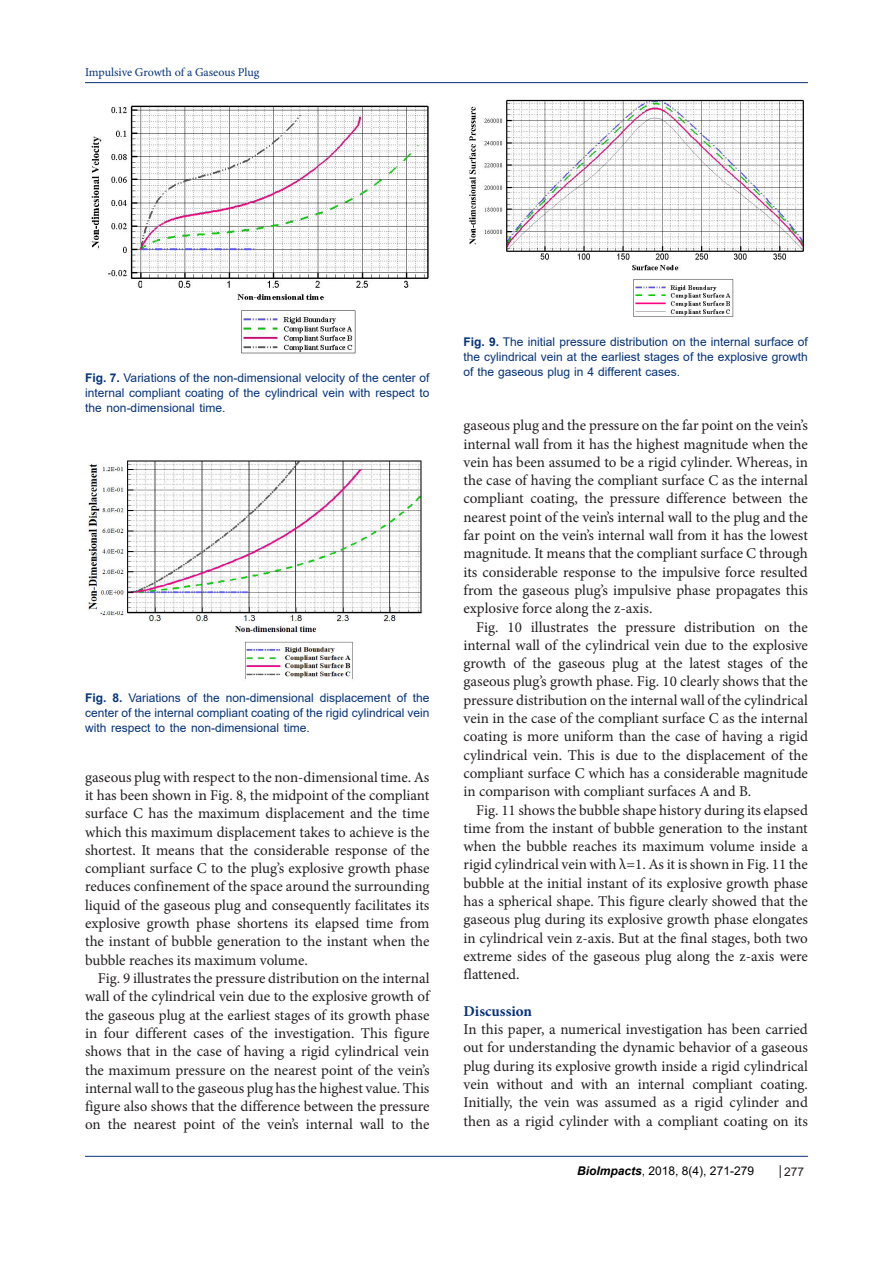
<style>
.page{position:relative;width:893px;height:1263px;background:#fff}
.page>*{position:absolute;margin:0;border:0;box-sizing:border-box;transform-origin:0 0}
.t1{font:15px/18.3px "Minion Pro";letter-spacing:-.005em;color:#231f20;text-align:justify}
.t2{font:700 15px "Minion Pro";color:#053278}
.t3{font:12px/15px "Arial";color:#053278;text-align:justify}
.t4{font:12px "Minion Pro";letter-spacing:-.005em;color:#053278}
.t5{font:12px "Arial";color:#000}
.t6{font:12px "Arial";color:#231f20}
.s1{font-weight:700}
.s2{font-weight:700;font-style:italic}
.s3{color:#150000}
</style>
<div class="page">
<hr style="left:85px;top:82px;width:723px;height:1px;background:#053278">
<hr style="left:85px;top:1156px;width:723px;height:1px;background:#053278">
<svg style="left:780px;top:1165px;width:1px;height:13px"></svg>
<img style="left:90px;top:105px;width:339px;height:249px">
<img style="left:88px;top:460px;width:334px;height:219px">
<img style="left:469px;top:99px;width:339px;height:218px">
<p class="t4" style="left:85px;top:64px;width:176px">Impulsive Growth of a Gaseous Plug</p>
<p class="t3" style="left:85px;top:370px;width:346px"><span class="s1">Fig. 7.</span> Variations of the non-dimensional velocity of the center of internal compliant coating of the cylindrical vein with respect to the non-dimensional time.</p>
<p class="t3" style="left:85px;top:690px;width:346px"><span class="s1">Fig. 8.</span> Variations of the non-dimensional displacement of the center of the internal compliant coating of the rigid cylindrical vein with respect to the non-dimensional time.</p>
<p class="t1" style="left:85px;top:768px;width:346px">gaseous plug with respect to the non-dimensional time. As it has been shown in Fig. 8, the midpoint of the compliant surface C has the maximum displacement and the time which this maximum displacement takes to achieve is the shortest. It means that the considerable response of the compliant surface C to the plug’s explosive growth phase reduces confinement of the space around the surrounding liquid of the gaseous plug and consequently facilitates its explosive growth phase shortens its elapsed time from the instant of bubble generation to the instant when the bubble reaches its maximum volume.</p>
<p class="t1" style="left:85px;top:969px;width:346px;text-indent:13px">Fig. 9 illustrates the pressure distribution on the internal wall of the cylindrical vein due to the explosive growth of the gaseous plug at the earliest stages of its growth phase in four different cases of the investigation. This figure shows that in the case of having a rigid cylindrical vein the maximum pressure on the nearest point of the vein’s internal wall to the gaseous plug has the highest value. This figure also shows that the difference between the pressure on the nearest point of the vein’s internal wall to the</p>
<p class="t3" style="left:463px;top:334px;width:346px"><span class="s1">Fig. 9.</span> The initial pressure distribution on the internal surface of the cylindrical vein at the earliest stages of the explosive growth of the gaseous plug in 4 different cases.</p>
<p class="t1" style="left:463px;top:416px;width:346px">gaseous plug and the pressure on the far point on the vein’s internal wall from it has the highest magnitude when the vein has been assumed to be a rigid cylinder. Whereas, in the case of having the compliant surface C as the internal compliant coating, the pressure difference between the nearest point of the vein’s internal wall to the plug and the far point on the vein’s internal wall from it has the lowest magnitude. It means that the compliant surface C through its considerable response to the impulsive force resulted from the gaseous plug’s impulsive phase propagates this explosive force along the z-axis.</p>
<p class="t1" style="left:463px;top:618px;width:346px;text-indent:13px">Fig. 10 illustrates the pressure distribution on the internal wall of the cylindrical vein due to the explosive growth of the gaseous plug at the latest stages of the gaseous plug’s growth phase. Fig. 10 clearly shows that the pressure distribution on the internal wall of the cylindrical vein in the case of the compliant surface C as the internal coating is more uniform than the case of having a rigid cylindrical vein. This is due to the displacement of the compliant surface C which has a considerable magnitude in comparison with compliant surfaces A and B.</p>
<p class="t1" style="left:463px;top:801px;width:346px;text-indent:13px">Fig. 11 shows the bubble shape history during its elapsed time from the instant of bubble generation to the instant when the bubble reaches its maximum volume inside a rigid cylindrical vein with λ=1. As it is shown in Fig. 11 the bubble at the initial instant of its explosive growth phase has a spherical shape. This figure clearly showed that the gaseous plug during its explosive growth phase elongates in cylindrical vein z-axis. But at the final stages, both two extreme sides of the gaseous plug along the z-axis were flattened.</p>
<p class="t2" style="left:463px;top:1000px;width:70px">Discussion</p>
<p class="t1" style="left:463px;top:1020px;width:346px">In this paper, a numerical investigation has been carried out for understanding the dynamic behavior of a gaseous plug during its explosive growth inside a rigid cylindrical vein without and with an internal compliant coating.<br>Initially, the vein was assumed as a rigid cylinder and then as a rigid cylinder with a compliant coating on its</p>
<p class="t5" style="left:577px;top:1163px;width:178px"><span class="s2">BioImpacts</span><span class="s3">,</span> 2018, 8(4), 271-279</p>
<p class="t6" style="left:784px;top:1164px;width:22px">277</p>
</div>
